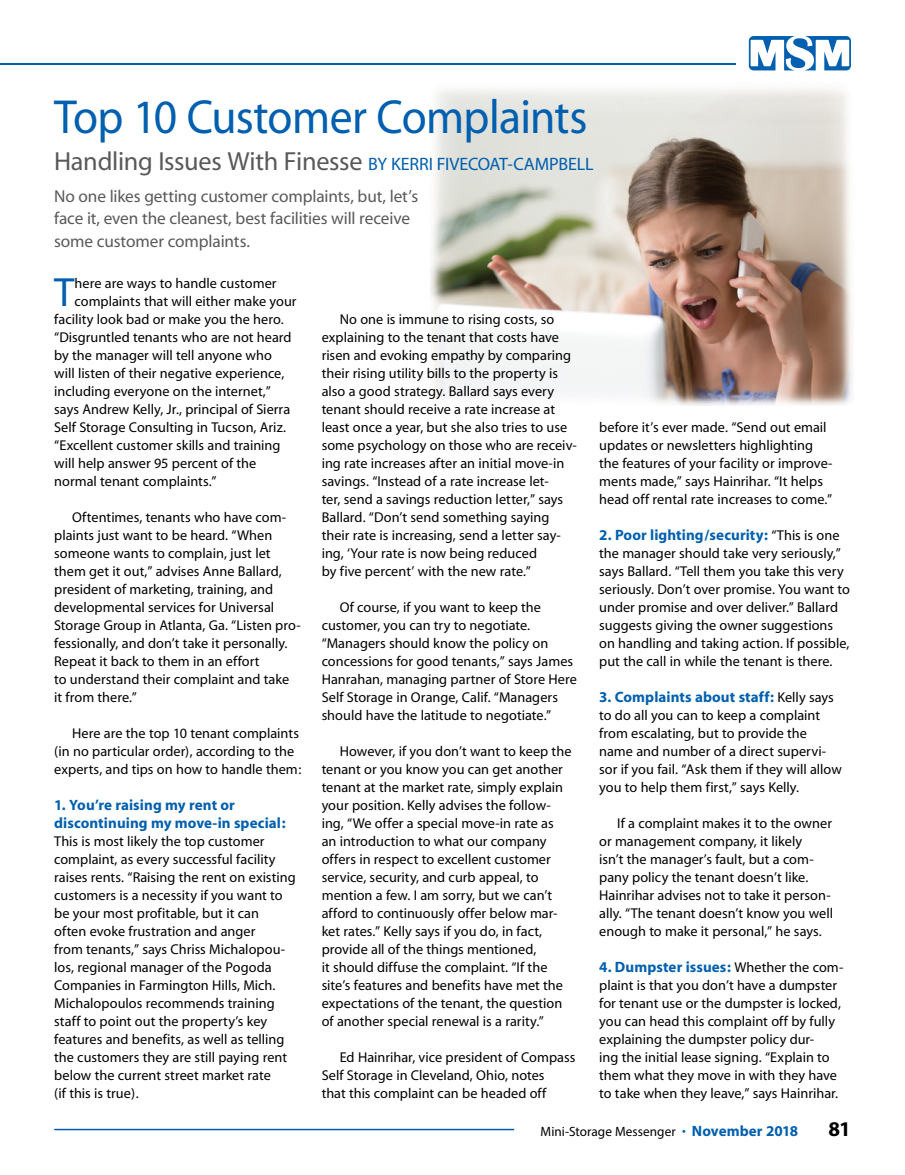
<style>
.page{position:relative;width:905px;height:1175px;background:#fff}
.page>*{position:absolute;margin:0;border:0;box-sizing:border-box;transform-origin:0 0}
.t1{font:48px "Myriad";letter-spacing:-.015em;color:#005fae;scale:.95 1}
.MSM_Body_Myriam_JP{font:40.95px "Myriad";color:#005fae}
.t2{font:26.25px "Myriad";letter-spacing:-.01em;color:#58595b}
.t3{font:700 21px "Myriad";color:#000}
.t4{font:17.25px "Myriad";letter-spacing:-.005em;color:#58595b}
.MSM_Body_Myriam_JP-2{font:700 15px/18px "Myriad";letter-spacing:.005em;color:#005fae}
.MSM_Body_Myriam_JP-3{font:14.25px/18px "Myriad";color:#000}
.t5{font:13.5px "Myriad Pro";letter-spacing:.005em;color:#000}
.s1{font-size:18px;color:#005fae}
.s2{font-weight:400;font-size:14.25px;color:#000}
.s3{font-family:"Myriad";color:#005fae}
.s4{font-family:"Myriad";font-weight:700;font-size:15px;color:#005fae}
</style>
<div class="page">
<hr style="left:0;top:63px;width:735px;height:2px;background:#005fae">
<svg style="left:748px;top:36px;width:103px;height:34px"></svg>
<hr style="left:55px;top:1128px;width:458px;height:2px;background:#005fae">
<img style="left:430px;top:88px;width:422px;height:318px">
<p class="t1" style="left:54px;top:93px;width:563px">Top 10 Customer Complaints</p>
<p class="t2" style="left:54px;top:149px;width:541px">Handling Issues With Finesse <span class="s1">BY KERRI FIVECOAT-CAMPBELL</span></p>
<p class="t4" style="left:54px;top:188px;width:365px">No one likes getting customer complaints, but, let’s</p>
<p class="t4" style="left:54px;top:210px;width:357px">face it, even the cleanest, best facilities will receive</p>
<p class="t4" style="left:54px;top:233px;width:197px">some customer complaints.</p>
<p class="MSM_Body_Myriam_JP" style="left:54px;top:272px;width:22px">T</p>
<p class="MSM_Body_Myriam_JP-3" style="left:75px;top:275px;width:203px">here are ways to handle customer</p>
<p class="MSM_Body_Myriam_JP-3" style="left:75px;top:293px;width:223px">complaints that will either make your</p>
<p class="MSM_Body_Myriam_JP-3" style="left:54px;top:311px;width:231px">facility look bad or make you the hero.</p>
<p class="MSM_Body_Myriam_JP-3" style="left:54px;top:329px;width:239px">“Disgruntled tenants who are not heard</p>
<p class="MSM_Body_Myriam_JP-3" style="left:54px;top:347px;width:219px">by the manager will tell anyone who</p>
<p class="MSM_Body_Myriam_JP-3" style="left:54px;top:365px;width:232px">will listen of their negative experience,</p>
<p class="MSM_Body_Myriam_JP-3" style="left:54px;top:383px;width:218px">including everyone on the internet,”</p>
<p class="MSM_Body_Myriam_JP-3" style="left:54px;top:401px;width:237px">says Andrew Kelly, Jr., principal of Sierra</p>
<p class="MSM_Body_Myriam_JP-3" style="left:54px;top:419px;width:233px">Self Storage Consulting in Tucson, Ariz.</p>
<p class="MSM_Body_Myriam_JP-3" style="left:54px;top:437px;width:228px">“Excellent customer skills and training</p>
<p class="MSM_Body_Myriam_JP-3" style="left:54px;top:455px;width:204px">will help answer 95 percent of the</p>
<p class="MSM_Body_Myriam_JP-3" style="left:54px;top:473px;width:164px">normal tenant complaints.”</p>
<p class="MSM_Body_Myriam_JP-3" style="left:54px;top:509px;width:248px;text-indent:18px">Oftentimes, tenants who have com&shy;plaints just want to be heard. “When someone wants to complain, just let them get it out,” advises Anne Ballard, president of marketing, training, and developmental services for Universal Storage Group in Atlanta, Ga. “Listen pro&shy;fessionally, and don’t take it personally.<br>Repeat it back to them in an effort<br>to understand their complaint and take it from there.”</p>
<p class="MSM_Body_Myriam_JP-3" style="left:54px;top:725px;width:249px;text-indent:18px">Here are the top 10 tenant complaints (in no particular order), according to the experts, and tips on how to handle them:</p>
<p class="MSM_Body_Myriam_JP-2" style="left:54px;top:796px;width:233px">1. You’re raising my rent or discontinuing my move-in special:</p>
<p class="MSM_Body_Myriam_JP-3" style="left:54px;top:833px;width:243px">This is most likely the top customer complaint, as every successful facility raises rents. “Raising the rent on existing customers is a necessity if you want to be your most profitable, but it can<br>often evoke frustration and anger<br>from tenants,” says Chriss Michalopou&shy;los, regional manager of the Pogoda Companies in Farmington Hills, Mich.<br>Michalopoulos recommends training staff to point out the property’s key features and benefits, as well as telling the customers they are still paying rent below the current street market rate<br>(if this is true).</p>
<p class="MSM_Body_Myriam_JP-3" style="left:322px;top:311px;width:257px;text-indent:18px">No one is immune to rising costs, so explaining to the tenant that costs have risen and evoking empathy by comparing their rising utility bills to the property is also a good strategy. Ballard says every tenant should receive a rate increase at least once a year, but she also tries to use some psychology on those who are receiv&shy;ing rate increases after an initial move-in savings. “Instead of a rate increase let-<br>ter, send a savings reduction letter,” says Ballard. “Don’t send something saying their rate is increasing, send a letter say&shy;ing, ‘Your rate is now being reduced<br>by five percent’ with the new rate.”</p>
<p class="MSM_Body_Myriam_JP-3" style="left:322px;top:599px;width:257px;text-indent:18px">Of course, if you want to keep the customer, you can try to negotiate. “Managers should know the policy on concessions for good tenants,” says James Hanrahan, managing partner of Store Here Self Storage in Orange, Calif. “Managers should have the latitude to negotiate.”</p>
<p class="MSM_Body_Myriam_JP-3" style="left:322px;top:743px;width:251px;text-indent:18px">However, if you don’t want to keep the tenant or you know you can get another tenant at the market rate, simply explain your position. Kelly advises the follow&shy;ing, “We offer a special move-in rate as an introduction to what our company offers in respect to excellent customer service, security, and curb appeal, to mention a few. I am sorry, but we can’t afford to continuously offer below mar&shy;ket rates.” Kelly says if you do, in fact, provide all of the things mentioned,<br>it should diffuse the complaint. “If the site’s features and benefits have met the expectations of the tenant, the question of another special renewal is a rarity.”</p>
<p class="MSM_Body_Myriam_JP-3" style="left:322px;top:1049px;width:255px;text-indent:18px">Ed Hainrihar, vice president of Compass<br>Self Storage in Cleveland, Ohio, notes<br>that this complaint can be headed off</p>
<p class="MSM_Body_Myriam_JP-3" style="left:599px;top:419px;width:235px">before it’s ever made. “Send out email updates or newsletters highlighting the features of your facility or improve&shy;ments made,” says Hainrihar. “It helps head off rental rate increases to come.”</p>
<p class="MSM_Body_Myriam_JP-2" style="left:599px;top:526px;width:242px">2. Poor lighting/security: <span class="s2">“This is one</span></p>
<p class="MSM_Body_Myriam_JP-3" style="left:599px;top:545px;width:252px">the manager should take very seriously,” says Ballard. “Tell them you take this very seriously. Don’t over promise. You want to under promise and over deliver.” Ballard suggests giving the owner suggestions on handling and taking action. If possible, put the call in while the tenant is there.</p>
<p class="MSM_Body_Myriam_JP-2" style="left:599px;top:688px;width:236px">3. Complaints about staff: <span class="s2">Kelly says</span></p>
<p class="MSM_Body_Myriam_JP-3" style="left:599px;top:707px;width:244px">to do all you can to keep a complaint from escalating, but to provide the name and number of a direct supervi&shy;sor if you fail. “Ask them if they will allow you to help them first,” says Kelly.</p>
<p class="MSM_Body_Myriam_JP-3" style="left:599px;top:815px;width:235px;text-indent:18px">If a complaint makes it to the owner or management company, it likely<br>isn’t the manager’s fault, but a com&shy;pany policy the tenant doesn’t like.<br>Hainrihar advises not to take it person&shy;ally. “The tenant doesn’t know you well enough to make it personal,” he says.</p>
<p class="MSM_Body_Myriam_JP-2" style="left:599px;top:958px;width:246px">4. Dumpster issues: <span class="s2">Whether the com-</span></p>
<p class="MSM_Body_Myriam_JP-3" style="left:599px;top:977px;width:243px">plaint is that you don’t have a dumpster for tenant use or the dumpster is locked, you can head this complaint off by fully explaining the dumpster policy dur-<br>ing the initial lease signing. “Explain to them what they move in with they have to take when they leave,” says Hainrihar.</p>
<p class="t5" style="left:540px;top:1122px;width:259px">Mini-Storage Messenger <span class="s3">•</span> <span class="s4">November 2018</span></p>
<h3 class="t3" style="left:828px;top:1118px;width:24px">81</h3>
</div>
